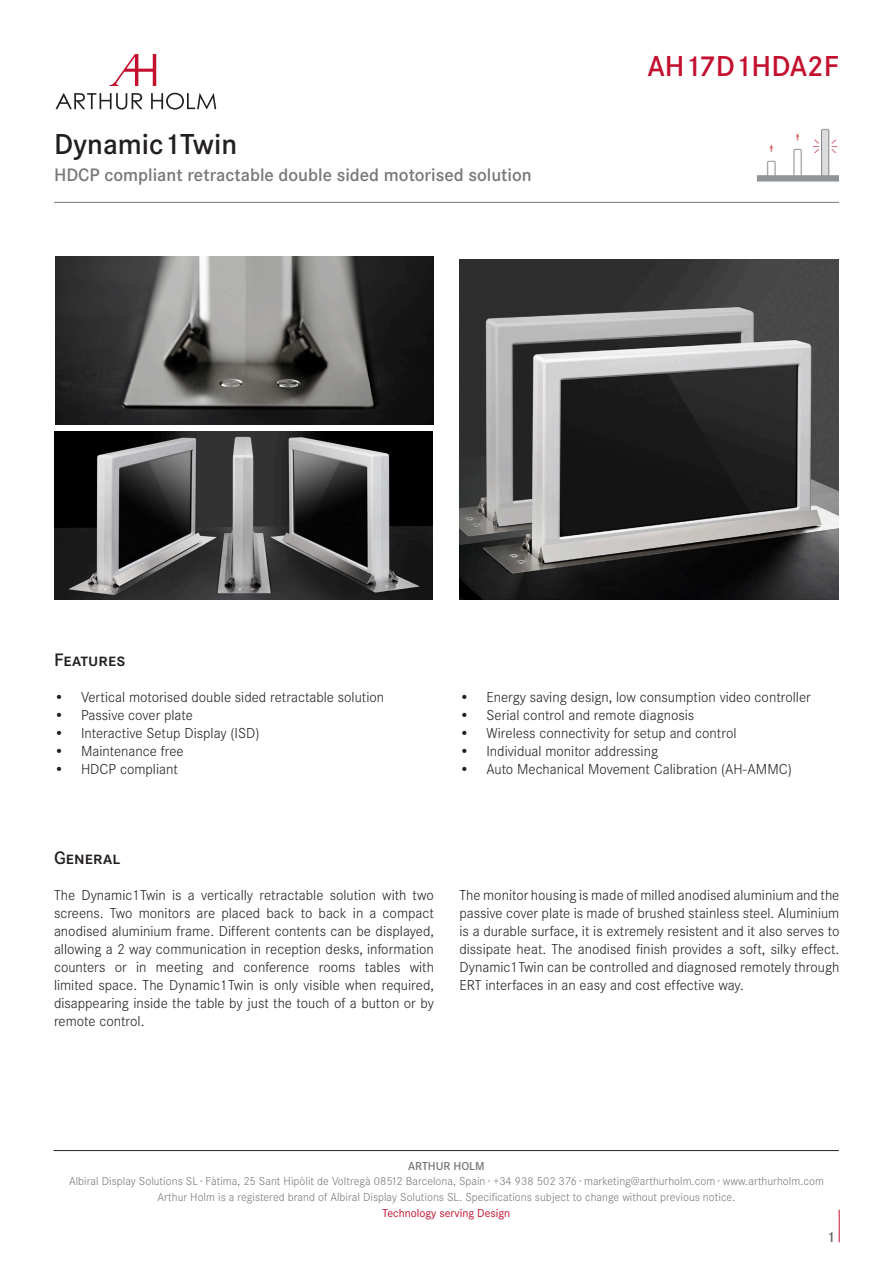
<style>
.page{position:relative;width:893px;height:1263px;background:#fff}
.page>*{position:absolute;margin:0;border:0;box-sizing:border-box;transform-origin:0 0}
.t1{font:600 30px "Corporate S";color:#231f20}
.t2{font:600 30px "Corporate S";color:#c3102f}
.t3{font:600 18.75px "Corporate S";color:#76787b}
.t4{font:600 18.75px "Corporate SSC";color:#231f20}
.t5{font:300 15px/18px "Corporate S";color:#231f20;text-align:justify}
.t6{font:600 15px "Corporate S";color:#636366}
.t7{font:300 12px "Corporate S";letter-spacing:.005em;color:#76787b}
.t8{font:12px "Corporate S";color:#c3102f}
.t9{font:600 12px "Corporate S";color:#76787b}
</style>
<div class="page">
<hr style="left:839px;top:1210px;width:1px;height:32px;background:#c3102f">
<hr style="left:54px;top:1150px;width:785px;height:1px;background:#231f20">
<svg style="left:55px;top:93px;width:87px;height:17px"></svg>
<svg style="left:151px;top:93px;width:65px;height:17px"></svg>
<svg style="left:110px;top:54px;width:46px;height:32px"></svg>
<hr style="left:54px;top:202px;width:785px;height:1px;background:#76787b">
<img style="left:55px;top:431px;width:378px;height:168px">
<img style="left:459px;top:259px;width:380px;height:340px">
<img style="left:56px;top:257px;width:378px;height:168px">
<img style="left:756px;top:128px;width:83px;height:54px">
<p class="t1" style="left:54px;top:127px;width:185px">Dynamic1Twin</p>
<p class="t3" style="left:54px;top:164px;width:479px">HDCP compliant retractable double sided motorised solution</p>
<p class="t2" style="left:647px;top:49px;width:193px">AH17D1HDA2F</p>
<p class="t4" style="left:54px;top:649px;width:73px">Features</p>
<p class="t5" style="left:54px;top:688px;width:332px">• Vertical motorised double sided retractable solution</p>
<p class="t5" style="left:54px;top:706px;width:140px">• Passive cover plate</p>
<p class="t5" style="left:54px;top:724px;width:207px">• Interactive Setup Display (ISD)</p>
<p class="t5" style="left:54px;top:742px;width:131px">• Maintenance free</p>
<p class="t5" style="left:54px;top:760px;width:125px">• HDCP compliant</p>
<p class="t5" style="left:459px;top:688px;width:353px">• Energy saving design, low consumption video controller</p>
<p class="t5" style="left:459px;top:706px;width:236px">• Serial control and remote diagnosis</p>
<p class="t5" style="left:459px;top:724px;width:279px">• Wireless connectivity for setup and control</p>
<p class="t5" style="left:459px;top:742px;width:200px">• Individual monitor addressing</p>
<p class="t5" style="left:459px;top:760px;width:334px">• Auto Mechanical Movement Calibration (AH-AMMC)</p>
<p class="t4" style="left:54px;top:847px;width:68px">General</p>
<p class="t5" style="left:54px;top:886px;width:381px">The Dynamic1Twin is a vertically retractable solution with two screens. Two monitors are placed back to back in a compact anodised aluminium frame. Different contents can be displayed, allowing a 2 way communication in reception desks, information counters or in meeting and conference rooms tables with limited space. The Dynamic1Twin is only visible when required, disappearing inside the table by just the touch of a button or by remote control.</p>
<p class="t5" style="left:459px;top:886px;width:381px">The monitor housing is made of milled anodised aluminium and the passive cover plate is made of brushed stainless steel. Aluminium is a durable surface, it is extremely resistent and it also serves to dissipate heat. The anodised finish provides a soft, silky effect.<br>Dynamic1Twin can be controlled and diagnosed remotely through ERT interfaces in an easy and cost effective way.</p>
<p class="t9" style="left:408px;top:1159px;width:78px">ARTHUR HOLM</p>
<p class="t7" style="left:69px;top:1175px;width:756px">Albiral Display Solutions SL · Fàtima, 25 Sant Hipòlit de Voltregà 08512 Barcelona, Spain · +34 938 502 376 · marketing@arthurholm.com · www.arthurholm.com</p>
<p class="t7" style="left:157px;top:1191px;width:579px">Arthur Holm is a registered brand of Albiral Display Solutions SL. Specifications subject to change without previous notice.</p>
<p class="t8" style="left:383px;top:1206px;width:129px">Technology serving Design</p>
<p class="t6" style="left:827px;top:1229px;width:10px">1</p>
</div>
